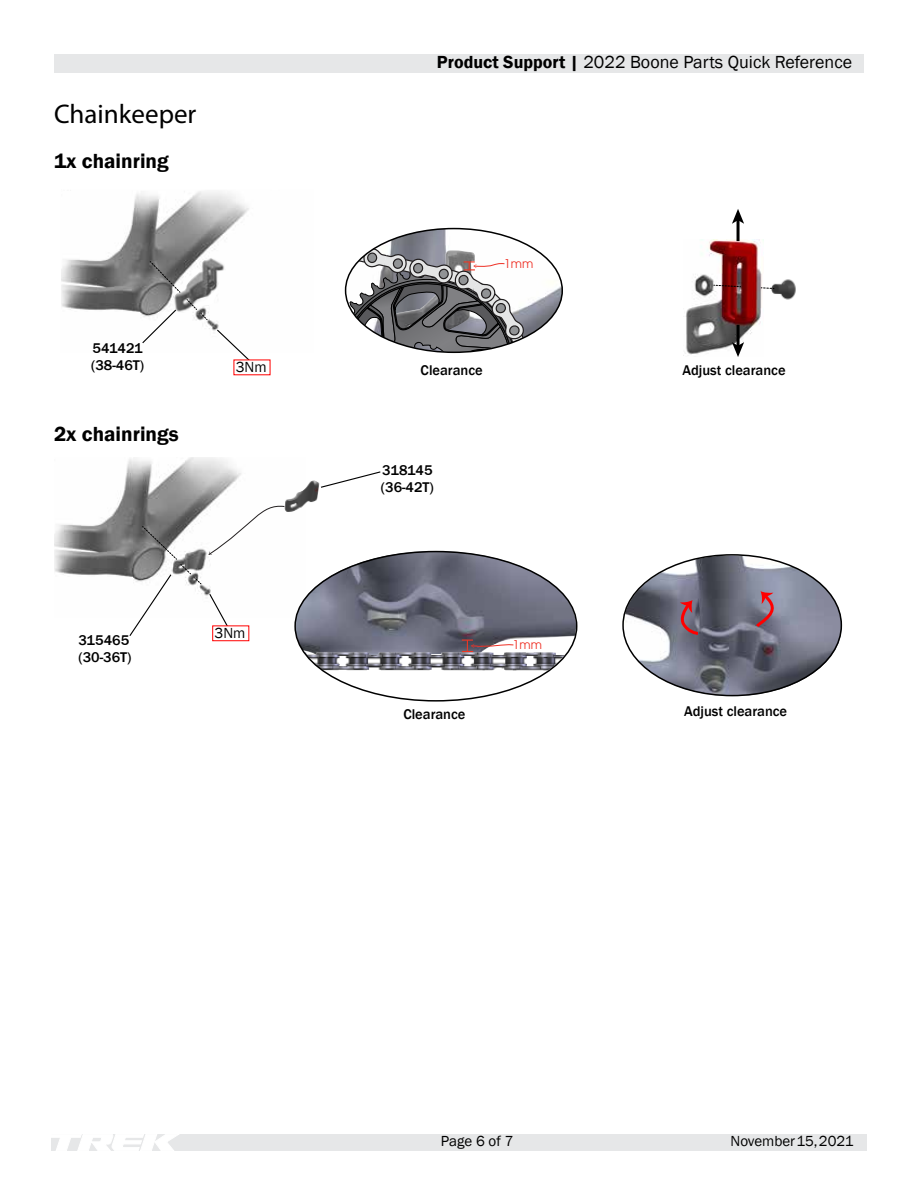
<style>
.page{position:relative;width:918px;height:1188px;background:#fff}
.page>*{position:absolute;margin:0;border:0;box-sizing:border-box;transform-origin:0 0}
.t1{font:27px "Myriad Pro";color:#000}
.t2{font:600 21px "Franklin Gothic";color:#000}
.t3{font:18px "Franklin Gothic";color:#000}
.t4{font:15px "Franklin Gothic";color:#000}
.t5{font:500 14.4px/17.4px "Franklin Gothic";color:#000}
.t6{font:12px "ITC Avant Garde Pro";color:#ee2f24}
.s1{font-weight:600}
</style>
<div class="page">
<div style="left:52px;top:1134px;width:815px;height:17px;background:#e6e7e8"></div>
<svg style="left:51px;top:1134px;width:128px;height:17px"></svg>
<div style="left:54px;top:54px;width:810px;height:18px;background:#e6e7e8"></div>
<svg style="left:61px;top:191px;width:735px;height:185px"></svg>
<img style="left:346px;top:229px;width:217px;height:123px">
<svg style="left:346px;top:242px;width:184px;height:110px"></svg>
<div style="left:234px;top:360px;width:36px;height:15px;background:#fff"></div>
<svg style="left:141px;top:261px;width:110px;height:101px"></svg>
<svg style="left:54px;top:458px;width:789px;height:242px"></svg>
<img style="left:295px;top:551px;width:281px;height:105px">
<img style="left:304px;top:652px;width:263px;height:18px">
<svg style="left:462px;top:640px;width:52px;height:12px"></svg>
<img style="left:624px;top:556px;width:218px;height:140px">
<svg style="left:753px;top:591px;width:27px;height:39px"></svg>
<svg style="left:676px;top:600px;width:25px;height:36px"></svg>
<img style="left:284px;top:480px;width:36px;height:32px">
<svg style="left:208px;top:504px;width:77px;height:52px"></svg>
<svg style="left:320px;top:471px;width:62px;height:18px"></svg>
<svg style="left:128px;top:526px;width:74px;height:111px"></svg>
<svg style="left:208px;top:593px;width:21px;height:35px"></svg>
<div style="left:212px;top:626px;width:37px;height:15px;background:#fff;border:1px solid #f00"></div>
<h1 class="t1" style="left:54px;top:97px;width:144px">Chainkeeper</h1>
<h2 class="t2" style="left:54px;top:148px;width:116px">1x chainring</h2>
<p class="t5" style="left:91px;top:339px;width:54px">541421 (38-46T)</p>
<h2 class="t2" style="left:54px;top:421px;width:126px">2x chainrings</h2>
<p class="t3" style="left:437px;top:51px;width:417px"><span class="s1">Product Support |</span> 2022 Boone Parts Quick Reference</p>
<p class="t6" style="left:504px;top:256px;width:31px">1mm</p>
<p class="t4" style="left:236px;top:358px;width:32px">3Nm</p>
<p class="t5" style="left:421px;top:361px;width:64px">Clearance</p>
<p class="t5" style="left:682px;top:362px;width:105px">Adjust clearance</p>
<p class="t5" style="left:381px;top:461px;width:54px">318145 (36-42T)</p>
<p class="t5" style="left:79px;top:631px;width:54px">315465 (30-36T)</p>
<p class="t4" style="left:215px;top:624px;width:32px">3Nm</p>
<p class="t6" style="left:513px;top:637px;width:31px">1mm</p>
<p class="t5" style="left:403px;top:705px;width:64px">Clearance</p>
<p class="t5" style="left:684px;top:702px;width:105px">Adjust clearance</p>
<p class="t4" style="left:441px;top:1132px;width:74px">Page 6 of 7</p>
<p class="t4" style="left:730px;top:1132px;width:125px">November 15, 2021</p>
</div>
